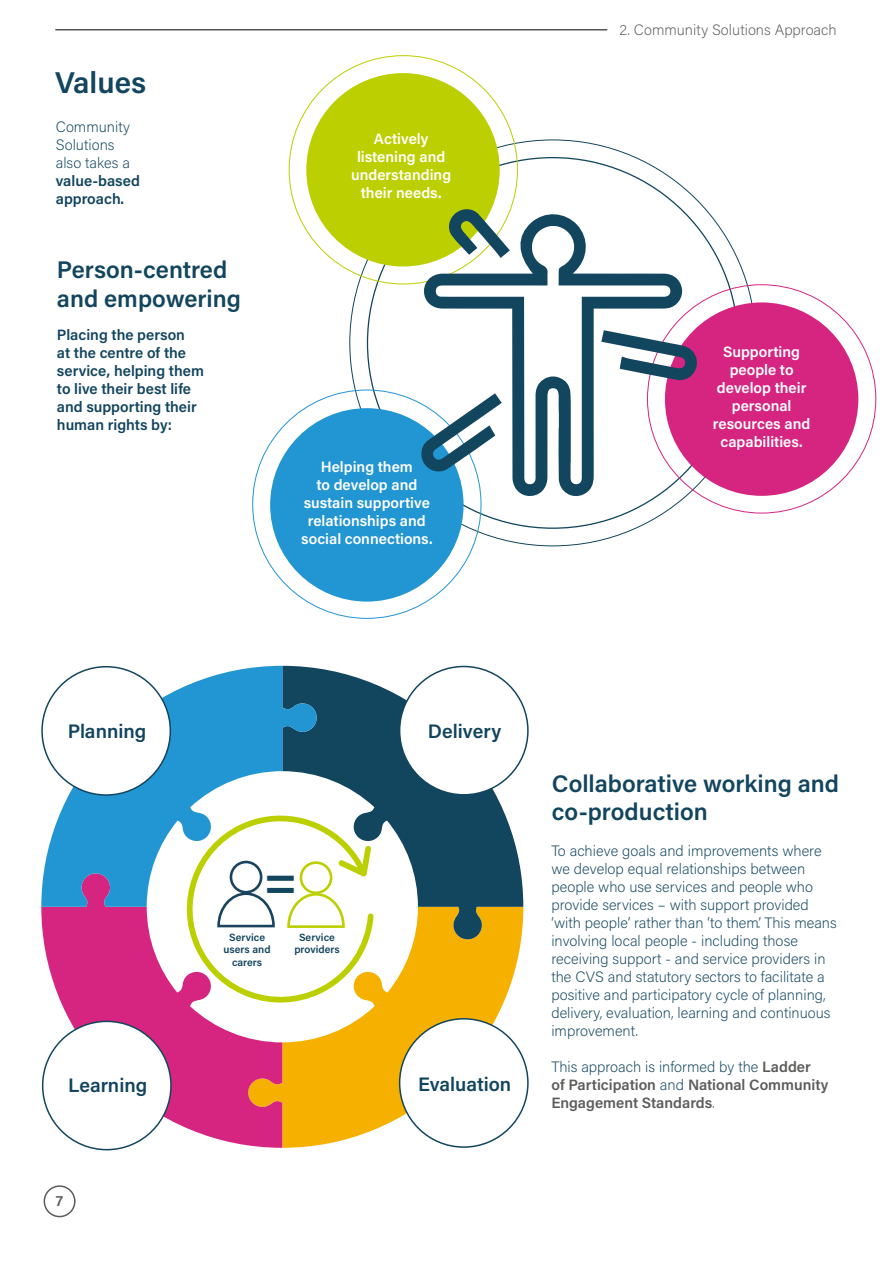
<style>
.page{position:relative;width:893px;height:1263px;background:#fff}
.page>*{position:absolute;margin:0;border:0;box-sizing:border-box;transform-origin:0 0}
.t1{font:600 48px "Acumin Pro";color:#12455e}
.t2{font:600 30px "Acumin Pro";color:#12455e}
.t3{font:600 24px/28.8px "Acumin Pro";color:#12455e}
.t4{font:600 19.5px "Acumin Pro";color:#12455e}
.t5{font:200 15px/18px "Acumin Pro";color:#12455e}
.t6{font:600 15px/18px "Acumin Pro";color:#fff;text-align:center}
.t7{font:600 15px/18px "Acumin Pro";color:#12455e}
.t8{font:600 15px/18px "Acumin Pro";color:#5c5c5b}
.t9{font:200 15px "Acumin Pro";color:#5c5c5b}
.t10{font:600 10.5px/12.6px "Acumin Pro";color:#12455e;text-align:center}
.s1{font-weight:600}
.s2{font-weight:200;color:#12455e}
.s3{font-weight:200}
</style>
<div class="page">
<div style="left:44px;top:1185px;width:32px;height:32px;border:2px solid #5c5c5b;border-radius:50%"></div>
<div style="left:665px;top:302px;width:193px;height:194px;background:#d52580;border-radius:50%"></div>
<div style="left:270px;top:408px;width:194px;height:194px;background:#2295d3;border-radius:50%"></div>
<div style="left:306px;top:73px;width:194px;height:193px;background:#bccf00;border-radius:50%"></div>
<svg style="left:282px;top:939px;width:241px;height:209px;fill:#f6b100"></svg>
<svg style="left:41px;top:907px;width:241px;height:241px;fill:#d52580"></svg>
<svg style="left:317px;top:666px;width:206px;height:273px;fill:#12455e"></svg>
<svg style="left:41px;top:666px;width:276px;height:241px;fill:#2295d3"></svg>
<div style="left:42px;top:667px;width:128px;height:128px;background:#fff;border-radius:50%"></div>
<div style="left:400px;top:666px;width:128px;height:129px;background:#fff;border-radius:50%"></div>
<div style="left:400px;top:1019px;width:128px;height:128px;background:#fff;border-radius:50%"></div>
<div style="left:43px;top:1021px;width:128px;height:129px;background:#fff;border-radius:50%"></div>
<svg style="left:174px;top:808px;width:200px;height:208px"></svg>
<hr style="left:56px;top:29px;width:551px;height:2px;background:#575656">
<svg style="left:683px;top:330px;width:14px;height:50px"></svg>
<svg style="left:459px;top:208px;width:51px;height:3px"></svg>
<svg style="left:422px;top:211px;width:261px;height:289px"></svg>
<p class="t2" style="left:55px;top:62px;width:93px">Values</p>
<p class="t5" style="left:56px;top:117px;width:86px">Community<br>Solutions also takes a <span class="s1">value-based approach.</span></p>
<p class="t3" style="left:57px;top:254px;width:186px">Person-centred and empowering</p>
<p class="t7" style="left:57px;top:325px;width:149px">Placing the person<br>at the centre of the service, helping them to live their best life and supporting their human rights by:</p>
<p class="t6" style="left:351px;top:129px;width:102px">Actively listening and understanding their needs.</p>
<p class="t6" style="left:301px;top:457px;width:133px">Helping them<br>to develop and sustain supportive relationships and social connections.</p>
<p class="t9" style="left:619px;top:19px;width:219px">2. Community Solutions Approach</p>
<p class="t6" style="left:713px;top:342px;width:99px">Supporting people to develop their personal resources and capabilities.</p>
<p class="t4" style="left:68px;top:717px;width:80px">Planning</p>
<p class="t4" style="left:428px;top:717px;width:75px">Delivery</p>
<p class="t1" style="left:263px;top:847px;width:36px">=</p>
<p class="t10" style="left:229px;top:930px;width:37px">Service</p>
<p class="t10" style="left:224px;top:943px;width:48px">users and carers</p>
<p class="t10" style="left:299px;top:930px;width:37px">Service</p>
<p class="t10" style="left:294px;top:943px;width:47px">providers</p>
<p class="t4" style="left:68px;top:1072px;width:81px">Learning</p>
<p class="t4" style="left:418px;top:1070px;width:95px">Evaluation</p>
<p class="t8" style="left:56px;top:1191px;width:9px">7</p>
<p class="t3" style="left:552px;top:768px;width:289px">Collaborative working and co-production</p>
<p class="t5" style="left:551px;top:841px;width:287px">To achieve goals and improvements where we develop equal relationships between people who use services and people who provide services – with support provided ‘with people’ rather than ‘to them’. This means involving local people - including those receiving support - and service providers in the CVS and statutory sectors to facilitate a positive and participatory cycle of planning, delivery, evaluation, learning and continuous improvement.</p>
<p class="t8" style="left:551px;top:1057px;width:279px"><span class="s2">This approach is informed by the</span> Ladder<br>of Participation <span class="s2">and</span> National Community<br>Engagement Standards<span class="s3">.</span></p>
</div>
